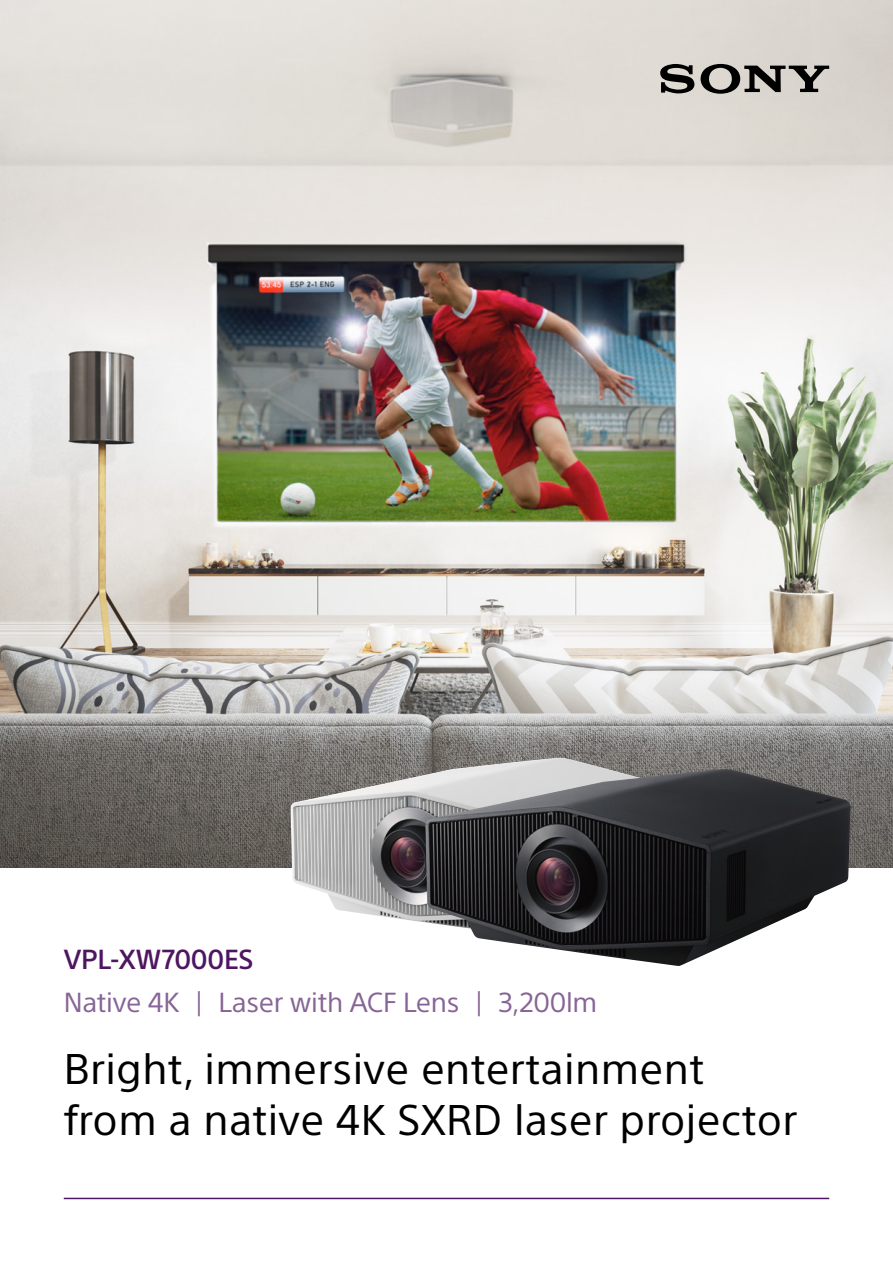
<style>
.page{position:relative;width:893px;height:1263px;background:#fff}
.page>*{position:absolute;margin:0;border:0;box-sizing:border-box;transform-origin:0 0}
.t1{font:42px/51px "SST Std";letter-spacing:.01em;color:#000}
.t2{font:27px "SST Std";letter-spacing:-.01em;color:#876496}
.t3{font:500 27px "SST Std";letter-spacing:-.01em;color:#4e1660}
</style>
<div class="page">
<img style="left:0;top:0;width:893px;height:867px">
<svg style="left:660px;top:64px;width:169px;height:30px;background:#807d79"></svg>
<hr style="left:64px;top:1198px;width:765px;height:1px;background:#4e1660">
<img style="left:291px;top:758px;width:382px;height:165px">
<img style="left:425px;top:769px;width:425px;height:197px">
<p class="t3" style="left:64px;top:943px;width:191px">VPL-XW7000ES</p>
<p class="t2" style="left:64px;top:986px;width:535px">Native 4K | Laser with ACF Lens | 3,200lm</p>
<p class="t1" style="left:64px;top:1043px;width:735px">Bright, immersive entertainment from a native 4K SXRD laser projector</p>
</div>
